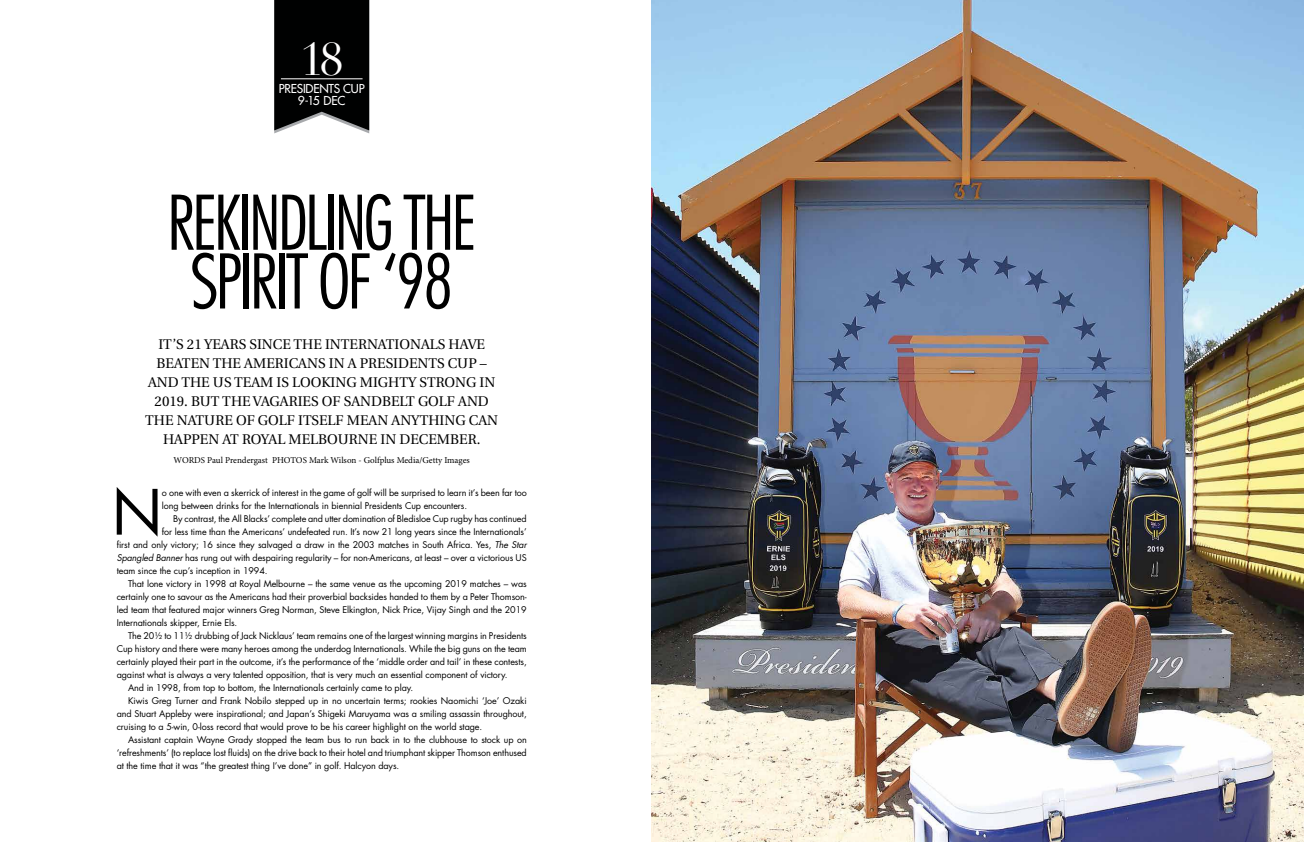
<style>
.page{position:relative;width:1304px;height:842px;background:#fff}
.page>*{position:absolute;margin:0;border:0;box-sizing:border-box;transform-origin:0 0}
.t1{font:300 condensed 73.1px/58.7px "Futura LT";letter-spacing:-.04em;color:#000;text-align:center}
.t2{font:60.7px "Futura LT";color:#000}
.t3{font:45.3px "Didot LT Std";color:#fff}
.t4{font:14px/19px "Utopia";color:#000;text-align:center}
.t5{font:12px/11.7px "Futura LT";letter-spacing:-.02em;color:#fff;text-align:center}
.t6{font:9px/13px "Futura LT";letter-spacing:-.01em;color:#000}
.t7{font:9px "Minion Pro";letter-spacing:-.005em;color:#000}
.s1{font-style:italic}
</style>
<div class="page">
<svg style="left:274px;top:0;width:95px;height:133px;background:#161717"></svg>
<hr style="left:281px;top:79px;width:82px;height:1px;background:#fff">
<img style="left:652px;top:0;width:652px;height:842px">
<h3 class="t3" style="left:300px;top:33px;width:45px">18</h3>
<h3 class="t5" style="left:279px;top:83px;width:87px">PRESIDENTS CUP<br>9-15 DEC</h3>
<h1 class="t1" style="left:167px;top:193px;width:311px">REKINDLING THE<br>SPIRIT OF ‘98</h1>
<p class="t4" style="left:145px;top:335px;width:354px">IT’S 21 YEARS SINCE THE INTERNATIONALS HAVE BEATEN THE AMERICANS IN A PRESIDENTS CUP – AND THE US TEAM IS LOOKING MIGHTY STRONG IN 2019. BUT THE VAGARIES OF SANDBELT GOLF AND THE NATURE OF GOLF ITSELF MEAN ANYTHING CAN HAPPEN AT ROYAL MELBOURNE IN DECEMBER.</p>
<p class="t7" style="left:174px;top:454px;width:298px">WORDS Paul Prendergast PHOTOS Mark Wilson - Golfplus Media/Getty Images</p>
<h2 class="t2" style="left:112px;top:474px;width:52px">N</h2>
<p class="t6" style="left:162px;top:486px;width:366px">o one with even a skerrick of interest in the game of golf will be surprised to learn it’s been far too long between drinks for the Internationals in biennial Presidents Cup encounters.</p>
<p class="t6" style="left:173px;top:512px;width:355px">By contrast, the All Blacks’ complete and utter domination of Bledisloe Cup rugby has continued</p>
<p class="t6" style="left:162px;top:525px;width:366px">for less time than the Americans’ undefeated run. It’s now 21 long years since the Internationals’</p>
<p class="t6" style="left:117px;top:538px;width:411px">first and only victory; 16 since they salvaged a draw in the 2003 matches in South Africa. Yes, <span class="s1">The Star</span></p>
<p class="t6" style="left:117px;top:551px;width:412px"><span class="s1">Spangled Banner</span> has rung out with despairing regularity – for non-Americans, at least – over a victorious US</p>
<p class="t6" style="left:117px;top:564px;width:152px">team since the cup’s inception in 1994.</p>
<p class="t6" style="left:128px;top:577px;width:400px">That lone victory in 1998 at Royal Melbourne – the same venue as the upcoming 2019 matches – was</p>
<p class="t6" style="left:117px;top:590px;width:411px">certainly one to savour as the Americans had their proverbial backsides handed to them by a Peter Thomson-</p>
<p class="t6" style="left:117px;top:603px;width:412px">led team that featured major winners Greg Norman, Steve Elkington, Nick Price, Vijay Singh and the 2019</p>
<p class="t6" style="left:117px;top:616px;width:122px">Internationals skipper, Ernie Els.</p>
<p class="t6" style="left:128px;top:629px;width:400px">The 20½ to 11½ drubbing of Jack Nicklaus’ team remains one of the largest winning margins in Presidents</p>
<p class="t6" style="left:117px;top:642px;width:411px">Cup history and there were many heroes among the underdog Internationals. While the big guns on the team</p>
<p class="t6" style="left:117px;top:655px;width:412px">certainly played their part in the outcome, it’s the performance of the ‘middle order and tail’ in these contests,</p>
<p class="t6" style="left:117px;top:668px;width:392px">against what is always a very talented opposition, that is very much an essential component of victory.</p>
<p class="t6" style="left:128px;top:681px;width:287px">And in 1998, from top to bottom, the Internationals certainly came to play.</p>
<p class="t6" style="left:128px;top:694px;width:400px">Kiwis Greg Turner and Frank Nobilo stepped up in no uncertain terms; rookies Naomichi ‘Joe’ Ozaki</p>
<p class="t6" style="left:117px;top:707px;width:412px">and Stuart Appleby were inspirational; and Japan’s Shigeki Maruyama was a smiling assassin throughout,</p>
<p class="t6" style="left:117px;top:720px;width:367px">cruising to a 5-win, 0-loss record that would prove to be his career highlight on the world stage.</p>
<p class="t6" style="left:128px;top:733px;width:400px">Assistant captain Wayne Grady stopped the team bus to run back in to the clubhouse to stock up on</p>
<p class="t6" style="left:117px;top:746px;width:412px">‘refreshments’ (to replace lost fluids) on the drive back to their hotel and triumphant skipper Thomson enthused</p>
<p class="t6" style="left:117px;top:759px;width:284px">at the time that it was “the greatest thing I’ve done” in golf. Halcyon days.</p>
</div>
